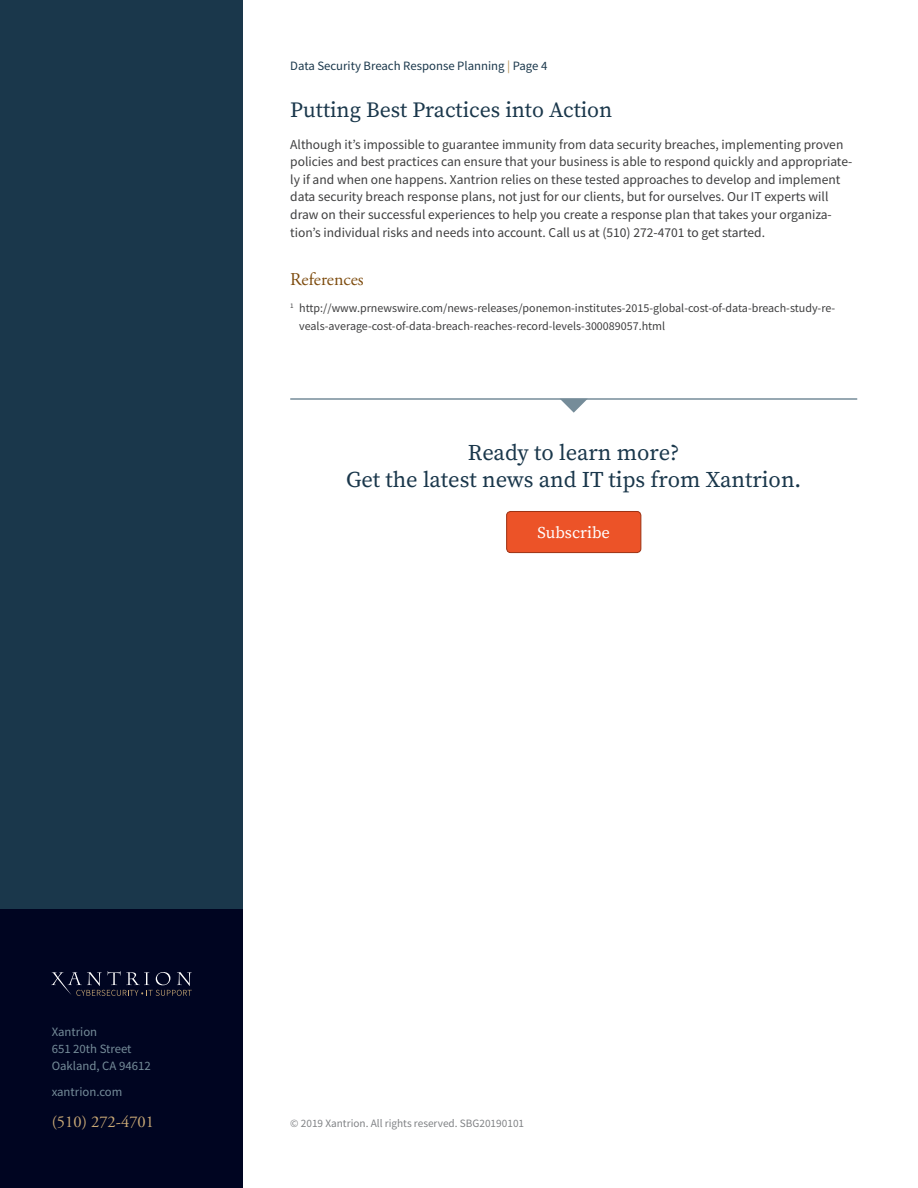
<style>
.page{position:relative;width:918px;height:1188px;background:#fff}
.page>*{position:absolute;margin:0;border:0;box-sizing:border-box;transform-origin:0 0}
.Headline{font:22.5px/27px "Source Serif Pro";color:#1a374b;text-align:center}
.Headline-2{font:21.75px "Source Serif Pro";color:#1a374b}
.Body_Copy{font:18px "Adobe Garamond Pro";color:#7d4b0d}
.Reversed_Feature_Cop{font:16.5px "Adobe Garamond Pro";color:#cbaa76}
.Sub_Subhead{font:16.5px "Source Serif Pro";color:#fff}
.Body_Copy-2{font:13.5px/17.7px "Source Sans Pro";color:#3e3e3f}
.Table_Copy{font:12.75px "Source Sans Pro";color:#758c99}
.t1{font:12.75px "Source Sans Pro";color:#1a374b}
.Body_Copy-3{font:12px/17.7px "Source Sans Pro";color:#3e3e3f}
.Body_Copy-4{font:11.25px "Source Sans Pro";color:#808285}
.s1{color:#b79256}
</style>
<div class="page">
<div style="left:0;top:0;width:243px;height:1188px;background:#1a374b"></div>
<hr style="left:290px;top:398px;width:567px;height:2px;background:#758c99">
<svg style="left:560px;top:399px;width:28px;height:14px"></svg>
<div style="left:507px;top:511px;width:134px;height:42px;background:#ec5328;border-radius:4px"></div>
<div style="left:506px;top:511px;width:135px;height:42px;border:1px solid #9c3112;border-radius:4px"></div>
<div style="left:0;top:910px;width:243px;height:278px;background:#000521"></div>
<svg style="left:52px;top:971px;width:139px;height:25px"></svg>
<p class="t1" style="left:290px;top:58px;width:259px">Data Security Breach Response Planning <span class="s1">|</span> Page 4</p>
<p class="Headline-2" style="left:290px;top:97px;width:324px">Putting Best Practices into Action</p>
<p class="Body_Copy-2" style="left:290px;top:135px;width:564px">Although it’s impossible to guarantee immunity from data security breaches, implementing proven policies and best practices can ensure that your business is able to respond quickly and appropriate&shy;ly if and when one happens. Xantrion relies on these tested approaches to develop and implement data security breach response plans, not just for our clients, but for ourselves. Our IT experts will draw on their successful experiences to help you create a response plan that takes your organiza&shy;tion’s individual risks and needs into account. Call us at (510) 272-4701 to get started.</p>
<p class="Body_Copy" style="left:290px;top:269px;width:75px">References</p>
<p class="Body_Copy-3" style="left:299px;top:299px;width:537px;text-indent:-9px"><sup>1</sup> http://www.prnewswire.com/news-releases/ponemon-institutes-2015-global-cost-of-data-breach-study-re&shy;veals-average-cost-of-data-breach-reaches-record-levels-300089057.html</p>
<p class="Table_Copy" style="left:52px;top:1024px;width:47px">Xantrion</p>
<p class="Table_Copy" style="left:52px;top:1041px;width:81px">651 20th Street</p>
<p class="Table_Copy" style="left:52px;top:1058px;width:101px">Oakland, CA 94612</p>
<p class="Table_Copy" style="left:52px;top:1084px;width:72px">xantrion.com</p>
<p class="Headline" style="left:346px;top:440px;width:457px">Ready to learn more?<br>Get the latest news and IT tips from Xantrion.</p>
<p class="Sub_Subhead" style="left:538px;top:522px;width:74px">Subscribe</p>
<p class="Reversed_Feature_Cop" style="left:52px;top:1112px;width:104px">(510) 272-4701</p>
<p class="Body_Copy-4" style="left:290px;top:1116px;width:235px">© 2019 Xantrion. All rights reserved. SBG20190101</p>
</div>
